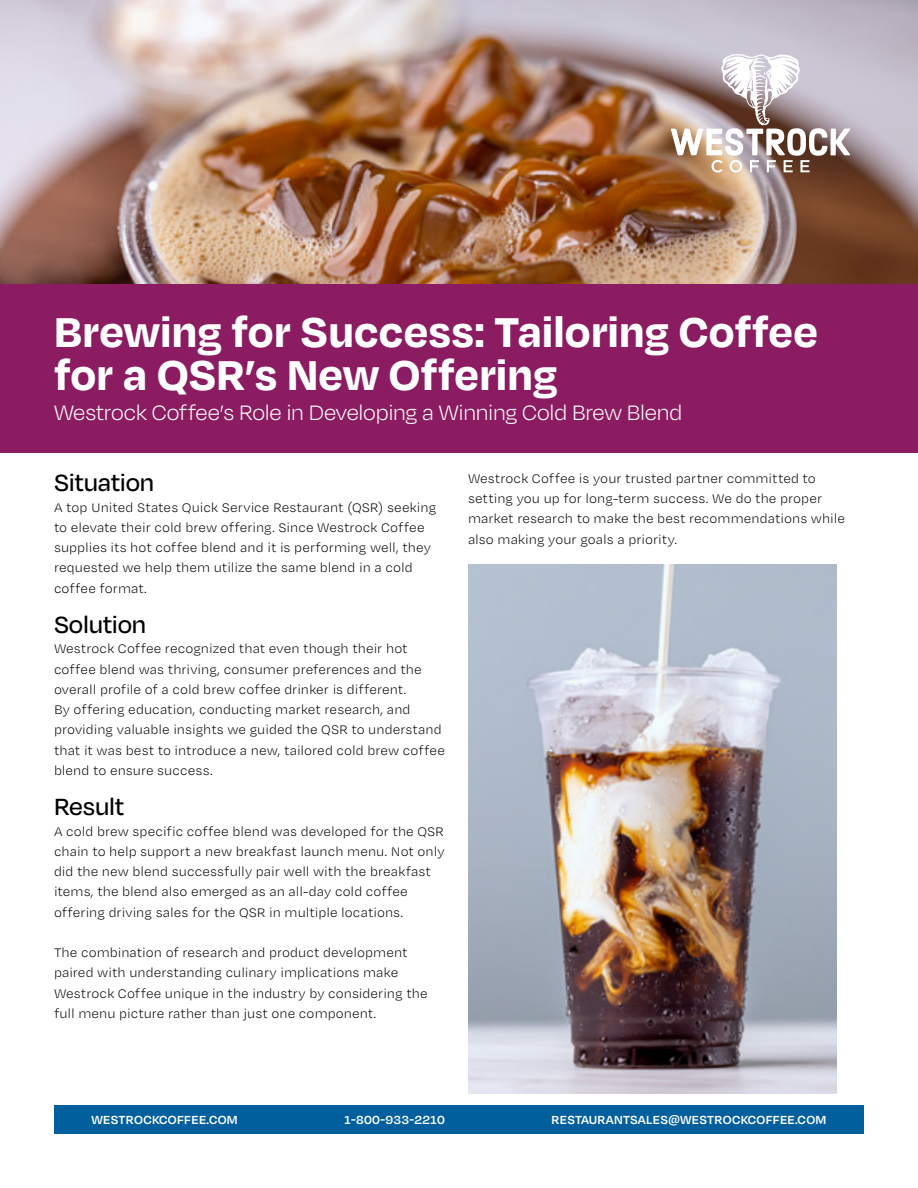
<style>
.page{position:relative;width:918px;height:1188px;background:#fff}
.page>*{position:absolute;margin:0;border:0;box-sizing:border-box;transform-origin:0 0}
.t1{font:700 48px/43.5px "Degular";letter-spacing:.005em;color:#fff}
.t2{font:500 27px "Degular";letter-spacing:-.01em;color:#000}
.t3{font:300 24px "Degular";letter-spacing:-.01em;color:#fff}
.t4{font:300 14.25px/20.2px "Degular Text";letter-spacing:.005em;color:#000}
.t5{font:600 13.5px "Degular";letter-spacing:.025em;color:#fff}
</style>
<div class="page">
<img style="left:0;top:0;width:918px;height:285px">
<div style="left:0;top:285px;width:918px;height:168px;background:#8c1c61"></div>
<svg style="left:671px;top:54px;width:179px;height:119px"></svg>
<div style="left:54px;top:1106px;width:810px;height:28px;background:#005f9c"></div>
<img style="left:468px;top:564px;width:369px;height:529px">
<h1 class="t1" style="left:54px;top:307px;width:765px">Brewing for Success: Tailoring Coffee for a QSR’s New Offering</h1>
<h3 class="t3" style="left:54px;top:399px;width:630px">Westrock Coffee’s Role in Developing a Winning Cold Brew Blend</h3>
<h2 class="t2" style="left:54px;top:466px;width:102px">Situation</h2>
<p class="t4" style="left:54px;top:496px;width:384px">A top United States Quick Service Restaurant (QSR) seeking to elevate their cold brew offering. Since Westrock Coffee supplies its hot coffee blend and it is performing well, they requested we help them utilize the same blend in a cold coffee format.</p>
<h2 class="t2" style="left:54px;top:608px;width:94px">Solution</h2>
<p class="t4" style="left:54px;top:638px;width:392px">Westrock Coffee recognized that even though their hot coffee blend was thriving, consumer preferences and the overall profile of a cold brew coffee drinker is different.<br>By offering education, conducting market research, and providing valuable insights we guided the QSR to understand that it was best to introduce a new, tailored cold brew coffee blend to ensure success.</p>
<h2 class="t2" style="left:54px;top:790px;width:72px">Result</h2>
<p class="t4" style="left:54px;top:820px;width:392px">A cold brew specific coffee blend was developed for the QSR chain to help support a new breakfast launch menu. Not only did the new blend successfully pair well with the breakfast items, the blend also emerged as an all-day cold coffee offering driving sales for the QSR in multiple locations.</p>
<p class="t4" style="left:54px;top:942px;width:375px">The combination of research and product development paired with understanding culinary implications make Westrock Coffee unique in the industry by considering the full menu picture rather than just one component.</p>
<p class="t4" style="left:468px;top:468px;width:379px">Westrock Coffee is your trusted partner committed to setting you up for long-term success. We do the proper market research to make the best recommendations while also making your goals a priority.</p>
<p class="t5" style="left:92px;top:1111px;width:148px">WESTROCKCOFFEE.COM</p>
<p class="t5" style="left:345px;top:1111px;width:102px">1-800-933-2210</p>
<p class="t5" style="left:552px;top:1111px;width:276px">RESTAURANTSALES@WESTROCKCOFFEE.COM</p>
</div>
